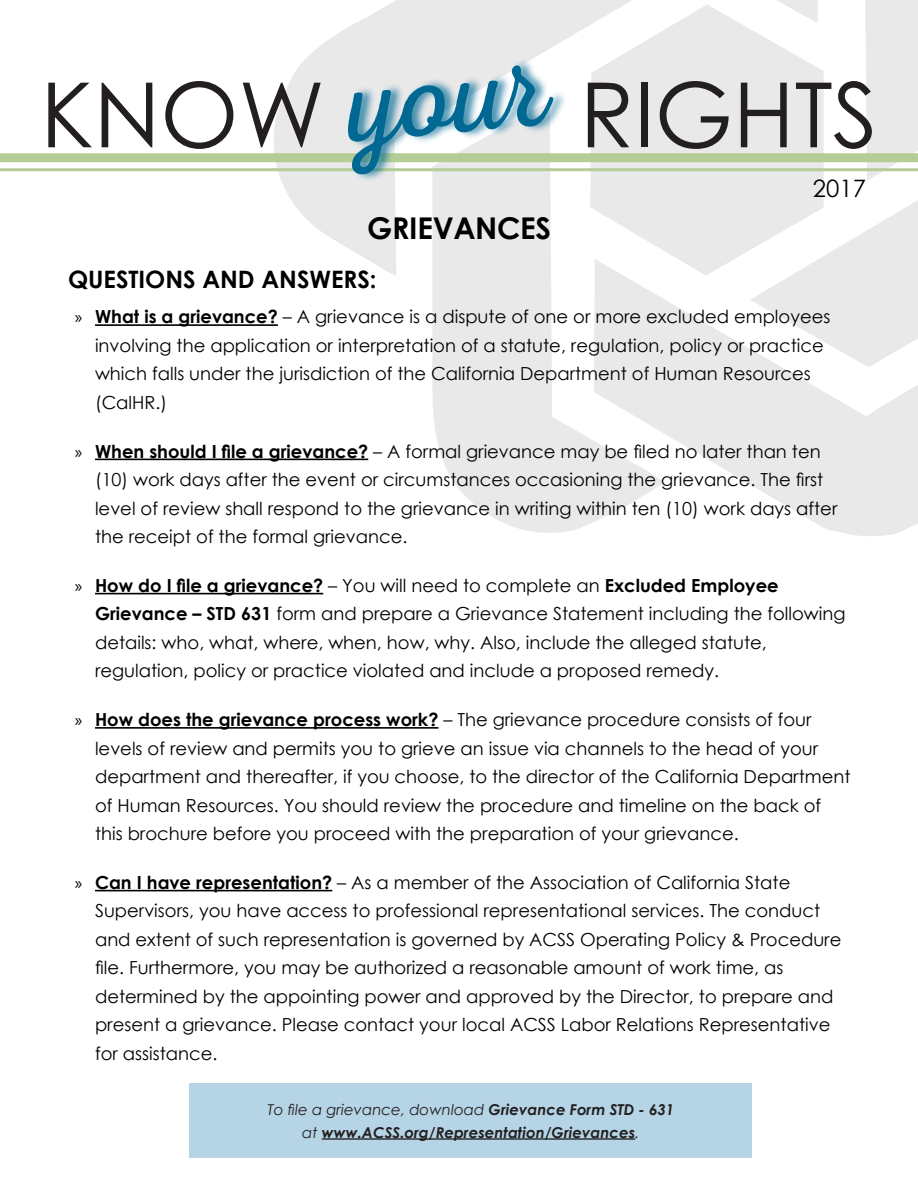
<style>
.page{position:relative;width:918px;height:1188px;background:#fff}
.page>*{position:absolute;margin:0;border:0;box-sizing:border-box;transform-origin:0 0}
.t1{font:115.5px "Nexa Rust Script L 0";color:#006893}
.t2{font:90px "Century Gothic";color:#231f20}
.t3{font:700 30px "Century Gothic";letter-spacing:-.01em;color:#010000}
.t4{font:700 24px "Century Gothic";color:#010000}
.t5{font:24px "Century Gothic";color:#010000}
.t6{font:18px/28.5px "Century Gothic";color:#010000}
.t7{font:italic 700 15px/22.5px "Century Gothic";color:#231f20;text-align:center}
.s1{font-family:"Myriad Pro"}
.s2{font-weight:700}
.s3{font-weight:400}
</style>
<div class="page">
<svg style="left:824px;top:5px;width:94px;height:254px"></svg>
<svg style="left:663px;top:4px;width:161px;height:255px;fill:#e9e9e9"></svg>
<svg style="left:273px;top:0;width:390px;height:275px;fill:#e9e9e9"></svg>
<svg style="left:427px;top:101px;width:237px;height:432px;fill:#e9e9e9"></svg>
<svg style="left:594px;top:259px;width:324px;height:277px;fill:#e9e9e9"></svg>
<div style="left:0;top:153px;width:918px;height:9px;background:#b4cc95"></div>
<hr style="left:0;top:168px;width:918px;height:3px;background:#b4cc95">
<hr style="left:95px;top:324px;width:183px;height:2px;background:#010000">
<hr style="left:95px;top:459px;width:273px;height:1px;background:#010000">
<hr style="left:95px;top:593px;width:228px;height:1px;background:#010000">
<hr style="left:95px;top:727px;width:343px;height:2px;background:#010000">
<hr style="left:95px;top:890px;width:237px;height:1px;background:#010000">
<div style="left:348px;top:58px;width:219px;height:124px;background:#006893;opacity:.75"></div>
<div style="left:190px;top:1083px;width:562px;height:75px;background:#b5d4e5"></div>
<hr style="left:322px;top:1138px;width:313px;height:2px;background:#231f20">
<h2 class="t2" style="left:40px;top:52px;width:286px">KNOW</h2>
<h1 class="t1" style="left:344px;top:41px;width:201px;rotate:-5deg">your</h1>
<h2 class="t2" style="left:580px;top:52px;width:300px">RIGHTS</h2>
<h3 class="t5" style="left:813px;top:171px;width:55px">2017</h3>
<h3 class="t3" style="left:367px;top:206px;width:185px">GRIEVANCES</h3>
<h3 class="t4" style="left:68px;top:261px;width:310px">Questions an d Answers:</h3>
<p class="t6" style="left:95px;top:302px;width:737px;text-indent:-20px"><span class="s1">»</span> <span class="s2">What is a grievance?</span> – A grievance is a dispute of one or more excluded employees involving the application or interpretation of a statute, regulation, policy or practice which falls under the jurisdiction of the California Department of Human Resources (CalHR.)</p>
<p class="t6" style="left:95px;top:437px;width:744px;text-indent:-20px"><span class="s1">»</span> <span class="s2">When should I file a grievance?</span> – A formal grievance may be filed no later than ten (10) work days after the event or circumstances occasioning the grievance. The first level of review shall respond to the grievance in writing within ten (10) work days after the receipt of the formal grievance.</p>
<p class="t6" style="left:95px;top:571px;width:752px;text-indent:-20px"><span class="s1">»</span> <span class="s2">How do I file a grievance?</span> – You will need to complete an <span class="s2">Excluded Employee Grievance – STD 631</span> form and prepare a Grievance Statement including the following details: who, what, where, when, how, why. Also, include the alleged statute, regulation, policy or practice violated and include a proposed remedy.</p>
<p class="t6" style="left:95px;top:705px;width:757px;text-indent:-20px"><span class="s1">»</span> <span class="s2">How does the grievance process work?</span> – The grievance procedure consists of four levels of review and permits you to grieve an issue via channels to the head of your department and thereafter, if you choose, to the director of the California Department of Human Resources. You should review the procedure and timeline on the back of this brochure before you proceed with the preparation of your grievance.</p>
<p class="t6" style="left:95px;top:868px;width:748px;text-indent:-20px"><span class="s1">»</span> <span class="s2">Can I have representation?</span> – As a member of the Association of California State Supervisors, you have access to professional representational services. The conduct and extent of such representation is governed by ACSS Operating Policy &amp; Procedure file. Furthermore, you may be authorized a reasonable amount of work time, as determined by the appointing power and approved by the Director, to prepare and present a grievance. Please contact your local ACSS Labor Relations Representative for assistance.</p>
<p class="t7" style="left:268px;top:1098px;width:408px"><span class="s3">To file a grievance, download</span> Grievance Form STD - 631 <span class="s3">at</span> www.ACSS.org/Representation/Grievances<span class="s3">.</span></p>
</div>
